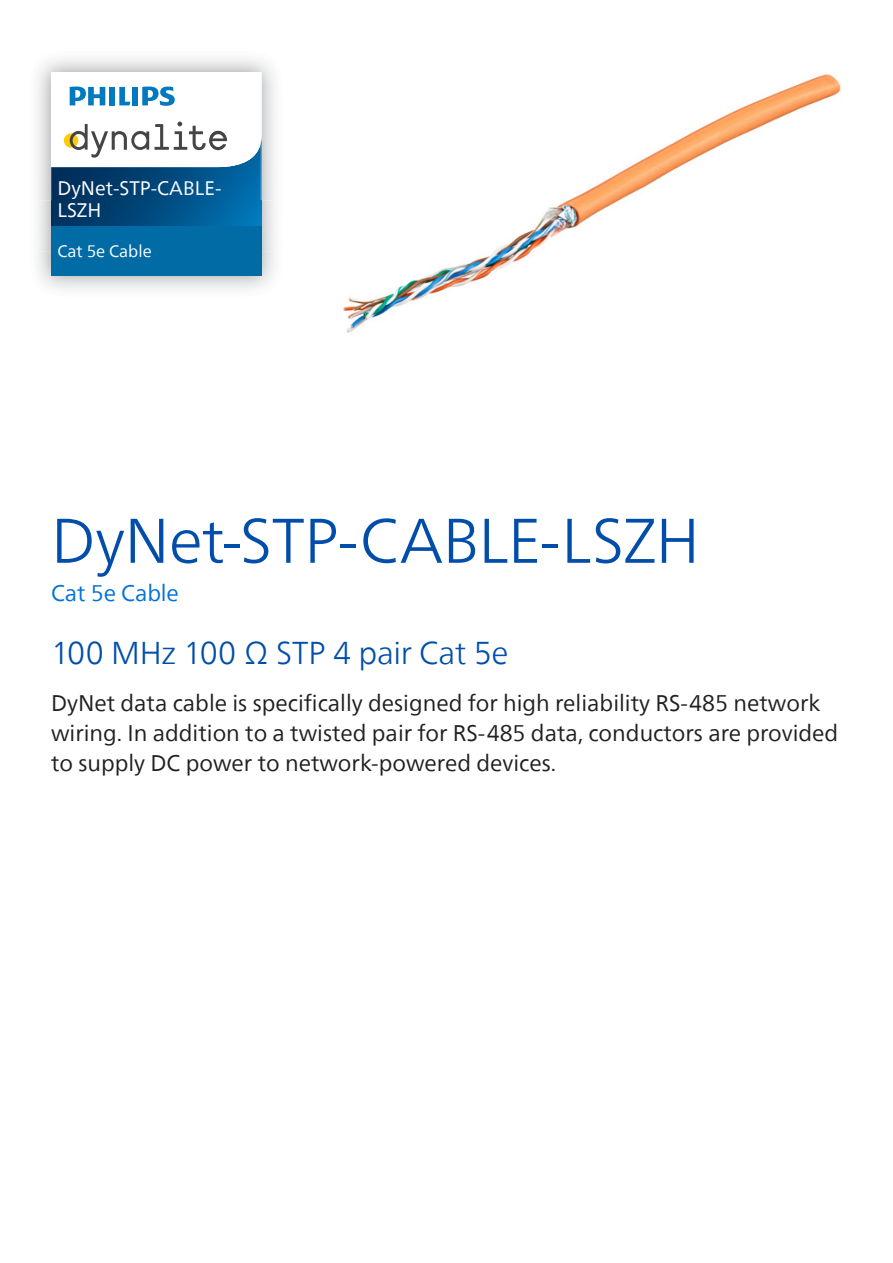
<style>
.page{position:relative;width:893px;height:1263px;background:#fff}
.page>*{position:absolute;margin:0;border:0;box-sizing:border-box;transform-origin:0 0}
.Cover_Product_Name__42pt{font:300 63px "Neue Frutiger World";letter-spacing:-.01em;color:#004eaa}
.Cover_Wow_Statement__22pt{font:300 31.5px "Neue Frutiger World";letter-spacing:-.01em;color:#004eaa}
.Cover_Overview__15pt{font:22.5px/30px "Neue Frutiger World";color:#231f20}
.Cover_Product_Identifier__15pt{font:22.5px "Neue Frutiger World";letter-spacing:-.005em;color:#0072da}
.Shape_-_Name{font:19.5px/21.8px "Neue Frutiger World";color:#fff}
.Shape_-_Type{font:16.5px "Neue Frutiger World";color:#fff}
</style>
<div class="page">
<img style="left:37px;top:58px;width:239px;height:232px">
<img style="left:37px;top:200px;width:14px;height:51px">
<svg style="left:51px;top:72px;width:211px;height:203px"></svg>
<img style="left:343px;top:74px;width:499px;height:259px">
<p class="Shape_-_Name" style="left:57px;top:178px;width:166px">DyNet-STP-CABLE-<br>LSZH</p>
<p class="Shape_-_Type" style="left:57px;top:238px;width:96px">Cat 5e Cable</p>
<p class="Cover_Product_Name__42pt" style="left:51px;top:492px;width:650px">DyNet-STP-CABLE-LSZH</p>
<p class="Cover_Product_Identifier__15pt" style="left:51px;top:576px;width:129px">Cat 5e Cable</p>
<p class="Cover_Wow_Statement__22pt" style="left:51px;top:628px;width:459px">100 MHz 100 Ω STP 4 pair Cat 5e</p>
<p class="Cover_Overview__15pt" style="left:51px;top:688px;width:789px">DyNet data cable is specifically designed for high reliability RS-485 network wiring. In addition to a twisted pair for RS-485 data, conductors are provided to supply DC power to network-powered devices.</p>
</div>
